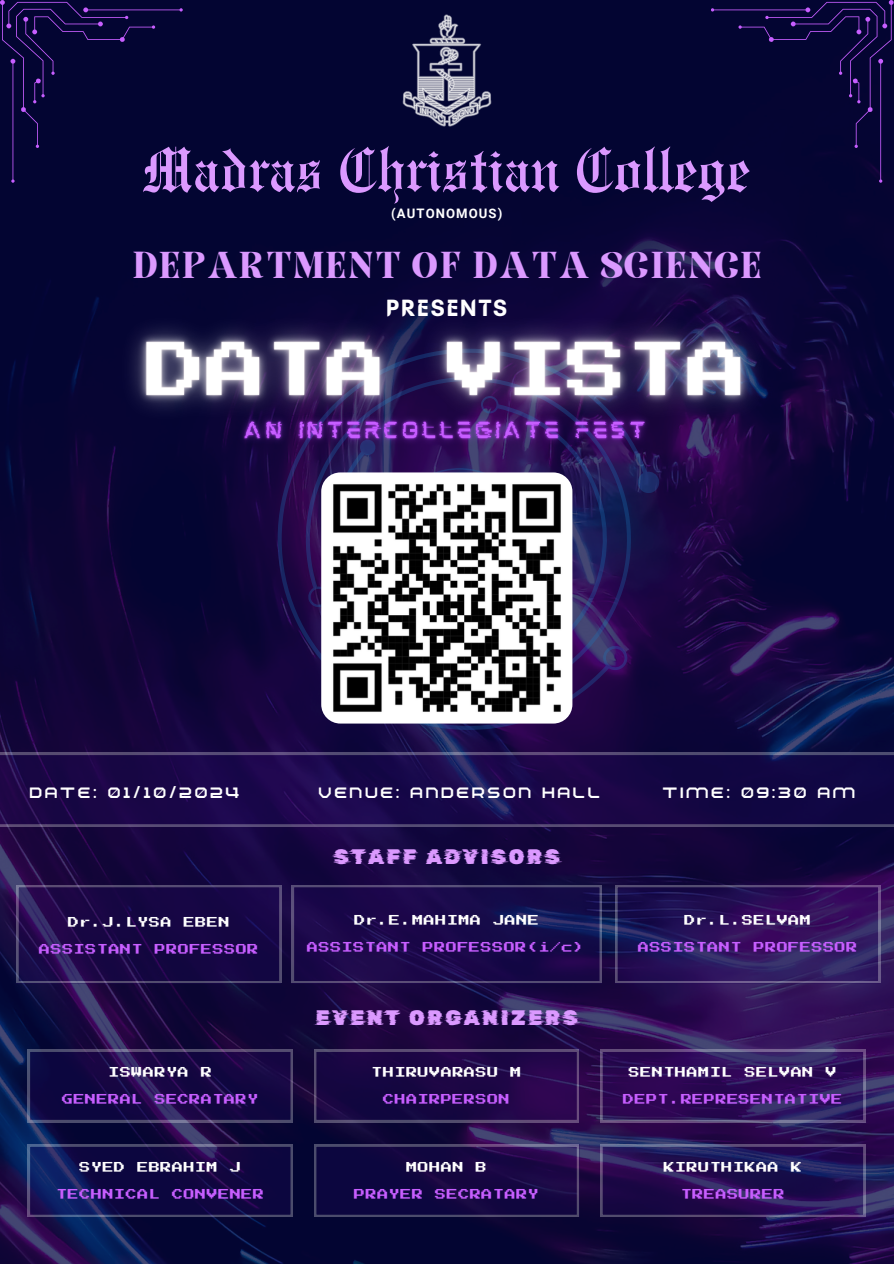
<style>
.page{position:relative;width:894px;height:1264px;background:#fff}
.page>*{position:absolute;margin:0;border:0;box-sizing:border-box;transform-origin:0 0}
.t1{font:63px "Engravers Old English BT";color:#db99ff}
.t2{font:36px "Elika Gorica";letter-spacing:.05em;color:#db99ff}
.t3{font:700 24px "Batangas";letter-spacing:.08em;color:#fff}
.t4{font:500 21px "TT RQND Pro Beta";letter-spacing:.13em;color:#fff}
.t5{font:21px "Rubik Glitch";letter-spacing:.13em;color:#db99ff}
.t6{font:700 13.05px "Roboto";letter-spacing:.08em;color:#fff}
.t7{font:10.95px "Press Start 2 P";letter-spacing:.05em;color:#c75eff}
.t8{font:10.95px "Press Start 2 P";letter-spacing:.05em;color:#fff}
</style>
<div class="page">
<img style="left:0;top:0;width:893px;height:1263px">
<svg style="left:277px;top:459px;width:383px;height:271px;background:#221351"></svg>
<img style="left:398px;top:7px;width:97px;height:126px">
<div style="left:0;top:0;width:182px;height:182px;background:#030532"></div>
<div style="left:711px;top:0;width:182px;height:182px;background:#050532"></div>
<svg style="left:387px;top:468px;width:145px;height:4px"></svg>
<svg style="left:0;top:752px;width:893px;height:74px;background:#1c0c4b"></svg>
<svg style="left:16px;top:885px;width:265px;height:97px;background:#1d0c49"></svg>
<svg style="left:292px;top:885px;width:309px;height:97px;background:#1c0d4d"></svg>
<svg style="left:615px;top:885px;width:264px;height:97px;background:#2e185d"></svg>
<svg style="left:28px;top:1049px;width:264px;height:73px;background:#1c0f49"></svg>
<svg style="left:314px;top:1049px;width:264px;height:73px;background:#220c4a"></svg>
<svg style="left:600px;top:1049px;width:264px;height:73px;background:#34175e"></svg>
<svg style="left:28px;top:1144px;width:264px;height:72px;background:#15114c"></svg>
<svg style="left:314px;top:1144px;width:264px;height:72px;background:#180c45"></svg>
<svg style="left:600px;top:1144px;width:264px;height:72px;background:#271657"></svg>
<img style="left:97px;top:293px;width:700px;height:158px">
<img style="left:228px;top:406px;width:438px;height:53px">
<img style="left:321px;top:472px;width:251px;height:251px;border-radius:19px">
<p class="t1" style="left:143px;top:133px;width:608px">Madras Christian College</p>
<p class="t6" style="left:391px;top:206px;width:112px">(AUTONOMOUS)</p>
<p class="t2" style="left:132px;top:251px;width:630px">DEPARTMENT OF DATA SCIENCE</p>
<p class="t3" style="left:386px;top:294px;width:122px">PRESENTS</p>
<p class="t4" style="left:29px;top:777px;width:211px">DATE: 01/10/2024</p>
<p class="t4" style="left:318px;top:777px;width:283px">VENUE: ANDERSON HALL</p>
<h2 class="t4" style="left:662px;top:777px;width:194px">TIME: 09:30 AM</h2>
<p class="t5" style="left:334px;top:844px;width:227px">STAFF ADVISORS</p>
<h3 class="t8" style="left:68px;top:917px;width:163px">Dr.J.LYSA EBEN</h3>
<h4 class="t7" style="left:39px;top:945px;width:221px">ASSISTANT PROFESSOR</h4>
<p class="t8" style="left:354px;top:915px;width:186px">Dr.E.MAHIMA JANE</p>
<p class="t7" style="left:307px;top:943px;width:279px">ASSISTANT PROFESSOR(i/c)</p>
<p class="t8" style="left:684px;top:915px;width:128px">Dr.L.SELVAM</p>
<h5 class="t7" style="left:638px;top:943px;width:221px">ASSISTANT PROFESSOR</h5>
<p class="t5" style="left:316px;top:1005px;width:263px">EVENT ORGANIZERS</p>
<h5 class="t8" style="left:108px;top:1067px;width:105px">ISWARYA R</h5>
<h5 class="t7" style="left:62px;top:1094px;width:198px">GENERAL SECRATARY</h5>
<p class="t8" style="left:371px;top:1067px;width:151px">THIRUVARASU M</p>
<p class="t7" style="left:383px;top:1094px;width:128px">CHAIRPERSON</p>
<h5 class="t8" style="left:628px;top:1067px;width:209px">SENTHAMIL SELVAN V</h5>
<p class="t7" style="left:623px;top:1094px;width:221px">DEPT.REPRESENTATIVE</p>
<p class="t8" style="left:79px;top:1162px;width:163px">SYED EBRAHIM J</p>
<p class="t7" style="left:56px;top:1189px;width:209px">TECHNICAL CONVENER</p>
<p class="t8" style="left:406px;top:1162px;width:82px">MOHAN B</p>
<h5 class="t7" style="left:354px;top:1189px;width:186px">PRAYER SECRATARY</h5>
<p class="t8" style="left:663px;top:1162px;width:140px">KIRUTHIKAA K</p>
<p class="t7" style="left:681px;top:1189px;width:105px">TREASURER</p>
</div>
